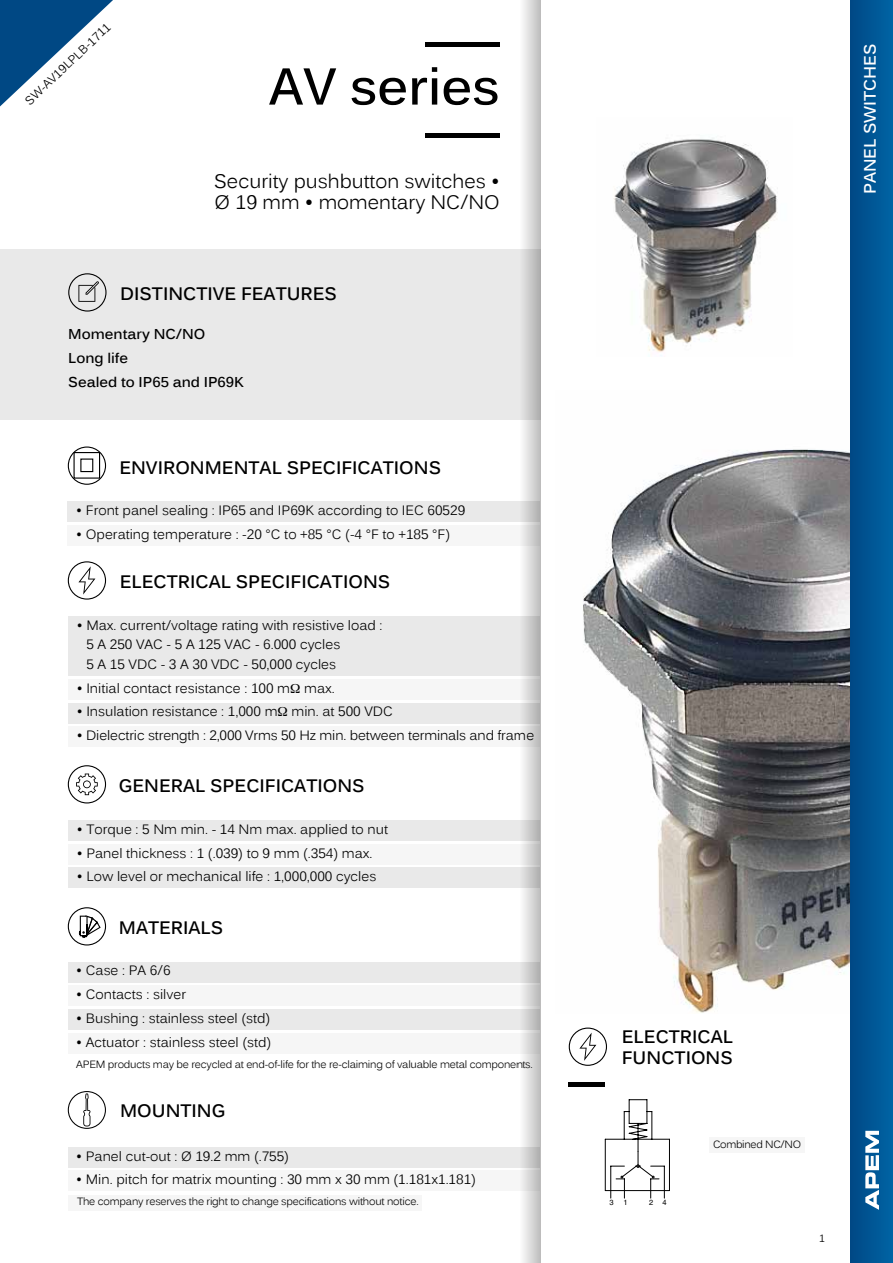
<style>
.page{position:relative;width:893px;height:1263px;background:#fff}
.page>*{position:absolute;margin:0;border:0;box-sizing:border-box;transform-origin:0 0}
.t1{font:700 51px "Kalinga";color:#000}
.t2{font:19.5px/21px "Kalinga";color:#000}
.t3{font:700 18px/21px "Kalinga";color:#000}
.t4{font:700 16.5px "Kalinga";color:#fff}
.t5{font:700 14.25px/24px "Kalinga";color:#000}
.t6{font:13.5px/19.5px "Kalinga";color:#000}
.t7{font:12px "Kalinga";color:#000}
.t8{font:10.5px "Kalinga";letter-spacing:-.02em;color:#000}
.t9{font:7.5px "Helvetica";color:#000}
</style>
<div class="page">
<div style="left:69px;top:1195px;width:353px;height:15px;background:#f6f6f6"></div>
<div style="left:68px;top:616px;width:472px;height:59px;background:#e9e9e9"></div>
<div style="left:68px;top:679px;width:472px;height:20px;background:#f6f6f6"></div>
<div style="left:68px;top:703px;width:472px;height:20px;background:#e9e9e9"></div>
<div style="left:68px;top:727px;width:472px;height:20px;background:#f6f6f6"></div>
<svg style="left:68px;top:561px;width:38px;height:39px"></svg>
<div style="left:0;top:250px;width:540px;height:170px;background:#e9e9e9"></div>
<svg style="left:68px;top:273px;width:39px;height:39px"></svg>
<div style="left:68px;top:502px;width:472px;height:20px;background:#e9e9e9"></div>
<div style="left:68px;top:525px;width:472px;height:20px;background:#f6f6f6"></div>
<svg style="left:68px;top:446px;width:38px;height:39px"></svg>
<div style="left:74px;top:452px;width:26px;height:27px;border:1px solid #000"></div>
<div style="left:80px;top:458px;width:13px;height:14px;border:1px solid #000"></div>
<hr style="left:426px;top:134px;width:74px;height:4px;background:#000">
<hr style="left:426px;top:43px;width:74px;height:4px;background:#000">
<div style="left:68px;top:820px;width:472px;height:20px;background:#e9e9e9"></div>
<div style="left:68px;top:844px;width:472px;height:20px;background:#f6f6f6"></div>
<div style="left:68px;top:868px;width:472px;height:20px;background:#e9e9e9"></div>
<svg style="left:68px;top:765px;width:38px;height:38px"></svg>
<div style="left:68px;top:962px;width:471px;height:20px;background:#e9e9e9"></div>
<div style="left:68px;top:986px;width:471px;height:20px;background:#f6f6f6"></div>
<div style="left:68px;top:1009px;width:471px;height:20px;background:#e9e9e9"></div>
<div style="left:68px;top:1033px;width:471px;height:20px;background:#f6f6f6"></div>
<svg style="left:68px;top:907px;width:38px;height:38px"></svg>
<svg style="left:68px;top:1091px;width:38px;height:38px"></svg>
<div style="left:68px;top:1147px;width:471px;height:20px;background:#e9e9e9"></div>
<div style="left:68px;top:1171px;width:471px;height:20px;background:#f6f6f6"></div>
<img style="left:613px;top:138px;width:165px;height:218px">
<img style="left:583px;top:449px;width:267px;height:564px">
<hr style="left:569px;top:1082px;width:36px;height:4px;background:#000">
<svg style="left:569px;top:1027px;width:38px;height:39px"></svg>
<div style="left:709px;top:1138px;width:96px;height:15px;background:#f6f6f6"></div>
<svg style="left:605px;top:1099px;width:65px;height:99px"></svg>
<svg style="left:519px;top:0;width:21px;height:1263px"></svg>
<div style="left:850px;top:0;width:43px;height:1263px;background:linear-gradient(to right,#004885,#0064a4)"></div>
<svg style="left:0;top:0;width:113px;height:106px"></svg>
<svg style="left:865px;top:1131px;width:14px;height:79px"></svg>
<p class="t7" style="left:21px;top:97px;width:114px;rotate:-43deg">SW-AV19LPLB-1711</p>
<h1 class="t1" style="left:269px;top:53px;width:232px">AV series</h1>
<h2 class="t2" style="left:214px;top:173px;width:287px">Security pushbutton switches •<br>Ø 19 mm • momentary NC/NO</h2>
<h3 class="t3" style="left:120px;top:285px;width:218px">DISTINCTIVE FEATURES</h3>
<p class="t5" style="left:68px;top:324px;width:177px">Momentary NC/NO<br>Long life<br>Sealed to IP65 and IP69K</p>
<h3 class="t3" style="left:119px;top:458px;width:323px">ENVIRONMENTAL SPECIFICATIONS</h3>
<p class="t6" style="left:76px;top:502px;width:390px">• Front panel sealing : IP65 and IP69K according to IEC 60529</p>
<p class="t6" style="left:76px;top:526px;width:375px">• Operating temperature : -20 °C to +85 °C (-4 °F to +185 °F)</p>
<h3 class="t3" style="left:120px;top:573px;width:272px">ELECTRICAL SPECIFICATIONS</h3>
<p class="t6" style="left:86px;top:617px;width:298px;text-indent:-10px">• Max. current/voltage rating with resistive load :<br>5 A 250 VAC - 5 A 125 VAC - 6.000 cycles<br>5 A 15 VDC - 3 A 30 VDC - 50,000 cycles</p>
<p class="t6" style="left:77px;top:679px;width:260px">• Initial contact resistance : 100 m max.</p>
<p class="t6" style="left:77px;top:703px;width:318px">• Insulation resistance : 1,000 m min. at 500 VDC</p>
<p class="t6" style="left:77px;top:727px;width:459px">• Dielectric strength : 2,000 Vrms 50 Hz min. between terminals and frame</p>
<h3 class="t3" style="left:119px;top:777px;width:247px">GENERAL SPECIFICATIONS</h3>
<p class="t6" style="left:77px;top:821px;width:313px">• Torque : 5 Nm min. - 14 Nm max. applied to nut</p>
<p class="t6" style="left:77px;top:844px;width:297px">• Panel thickness : 1 (.039) to 9 mm (.354) max.</p>
<p class="t6" style="left:77px;top:868px;width:301px">• Low level or mechanical life : 1,000,000 cycles</p>
<h3 class="t3" style="left:119px;top:918px;width:106px">MATERIALS</h3>
<p class="t6" style="left:76px;top:962px;width:96px">• Case : PA 6/6</p>
<p class="t6" style="left:76px;top:986px;width:111px">• Contacts : silver</p>
<p class="t6" style="left:76px;top:1010px;width:196px">• Bushing : stainless steel (std)</p>
<p class="t6" style="left:76px;top:1033px;width:197px">• Actuator : stainless steel (std)</p>
<p class="t8" style="left:76px;top:1057px;width:458px">APEM products may be recycled at end-of-life for the re-claiming of valuable metal components.</p>
<h3 class="t3" style="left:120px;top:1102px;width:107px">MOUNTING</h3>
<p class="t6" style="left:76px;top:1147px;width:214px">• Panel cut-out : Ø 19.2 mm (.755)</p>
<p class="t6" style="left:76px;top:1171px;width:401px">• Min. pitch for matrix mounting : 30 mm x 30 mm (1.181x1.181)</p>
<p class="t8" style="left:77px;top:1195px;width:343px">The company reserves the right to change specifications without notice.</p>
<p class="t4" style="left:859px;top:194px;width:152px;rotate:-90deg">PANEL SWITCHES</p>
<h3 class="t3" style="left:622px;top:1028px;width:113px">ELECTRICAL<br>FUNCTIONS</h3>
<p class="t9" style="left:609px;top:1198px;width:6px">3</p>
<p class="t9" style="left:623px;top:1198px;width:6px">1</p>
<p class="t9" style="left:649px;top:1198px;width:19px">2 4</p>
<p class="t8" style="left:713px;top:1138px;width:90px">Combined NC/NO</p>
<p class="t8" style="left:819px;top:1231px;width:7px">1</p>
</div>
